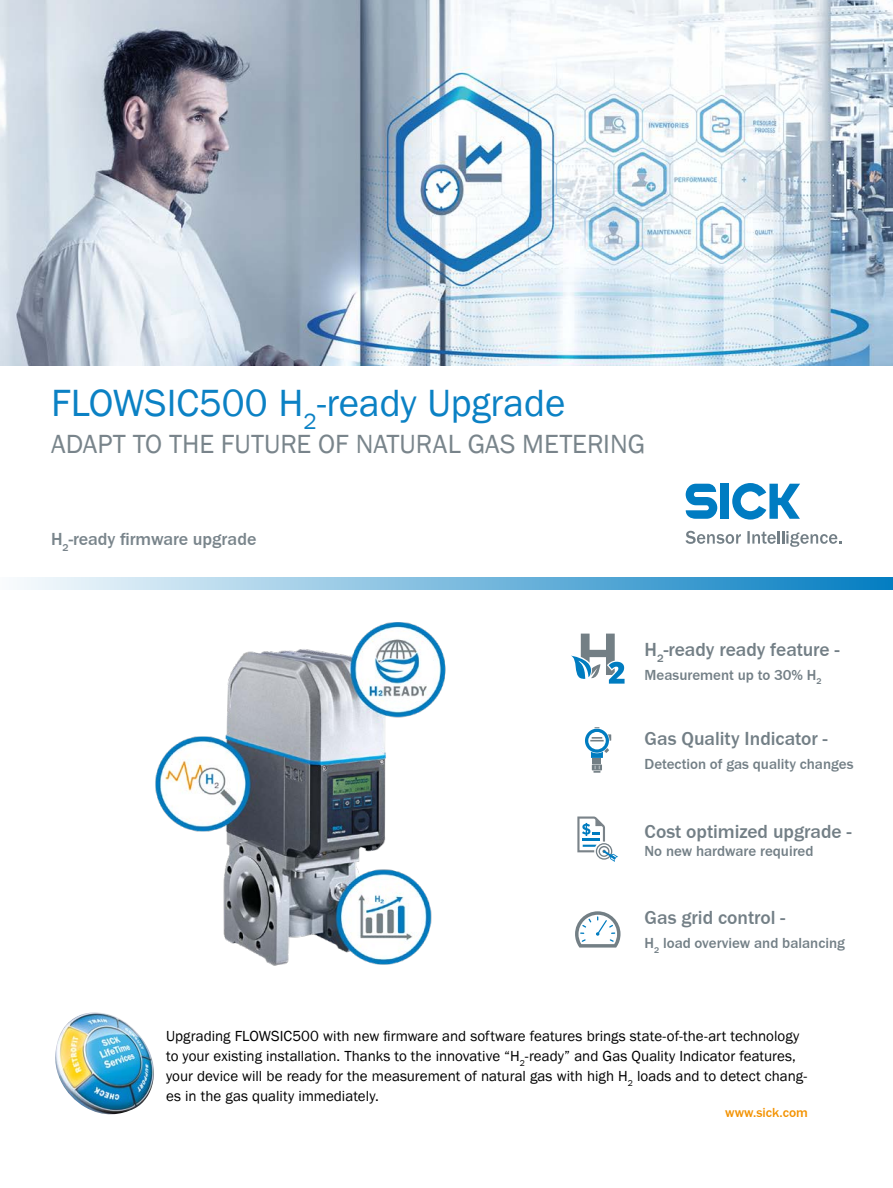
<style>
.page{position:relative;width:893px;height:1188px;background:#fff}
.page>*{position:absolute;margin:0;border:0;box-sizing:border-box;transform-origin:0 0}
.t1{font:39px "SICK Franklin";color:#007cc2}
.t2{font:27px "SICK Franklin";color:#737f86}
.t3{font:500 19.5px "SICK Franklin";color:#737f86}
.t4{font:500 18px "SICK Franklin";color:#737f86}
.t5{font:15px/20.2px "SICK Franklin";color:#000}
.t6{font:500 15px "SICK Franklin";color:#737f86}
.t7{font:500 13.5px "SICK Franklin";color:#f39200}
</style>
<div class="page">
<svg style="left:20px;top:577px;width:873px;height:13px;background:#7bbbde"></svg>
<svg style="left:686px;top:484px;width:31px;height:35px"></svg>
<div style="left:720px;top:484px;width:9px;height:35px;background:#007cc2"></div>
<svg style="left:732px;top:483px;width:68px;height:37px"></svg>
<svg style="left:685px;top:531px;width:56px;height:13px"></svg>
<svg style="left:747px;top:531px;width:94px;height:16px"></svg>
<img style="left:0;top:0;width:893px;height:365px">
<svg style="left:585px;top:727px;width:26px;height:31px"></svg>
<div style="left:593px;top:758px;width:8px;height:6px;background:#737f85"></div>
<svg style="left:592px;top:764px;width:10px;height:9px"></svg>
<svg style="left:571px;top:634px;width:54px;height:50px"></svg>
<svg style="left:575px;top:911px;width:45px;height:37px"></svg>
<img style="left:55px;top:1012px;width:99px;height:103px">
<img style="left:155px;top:622px;width:291px;height:344px">
<svg style="left:577px;top:817px;width:41px;height:45px"></svg>
<h1 class="t1" style="left:51px;top:379px;width:516px">FLOWSIC500 H<sub>2</sub>-ready Upgrade</h1>
<h2 class="t2" style="left:51px;top:427px;width:596px">ADAPT TO THE FUTURE OF NATURAL GAS METERING</h2>
<p class="t4" style="left:51px;top:528px;width:207px">H<sub>2</sub>-ready firmware upgrade</p>
<h3 class="t3" style="left:645px;top:637px;width:196px">H<sub>2</sub>-ready ready feature -</h3>
<p class="t6" style="left:645px;top:665px;width:179px">Measurement up to 30% H<sub>2</sub></p>
<h3 class="t3" style="left:645px;top:726px;width:184px">Gas Quality Indicator -</h3>
<p class="t6" style="left:645px;top:755px;width:210px">Detection of gas quality changes</p>
<h3 class="t3" style="left:645px;top:819px;width:208px">Cost optimized upgrade -</h3>
<p class="t6" style="left:645px;top:841px;width:170px">No new hardware required</p>
<h3 class="t3" style="left:645px;top:906px;width:142px">Gas grid control -</h3>
<p class="t6" style="left:645px;top:934px;width:202px">H<sub>2</sub> load overview and balancing</p>
<p class="t5" style="left:166px;top:1026px;width:643px">Upgrading FLOWSIC500 with new firmware and software features brings state-of-the-art technology to your existing installation. Thanks to the innovative “H<sub>2</sub>-ready” and Gas Quality Indicator features, your device will be ready for the measurement of natural gas with high H<sub>2</sub> loads and to detect chang&shy;es in the gas quality immediately.</p>
<p class="t7" style="left:725px;top:1104px;width:84px">www.sick.com</p>
</div>
